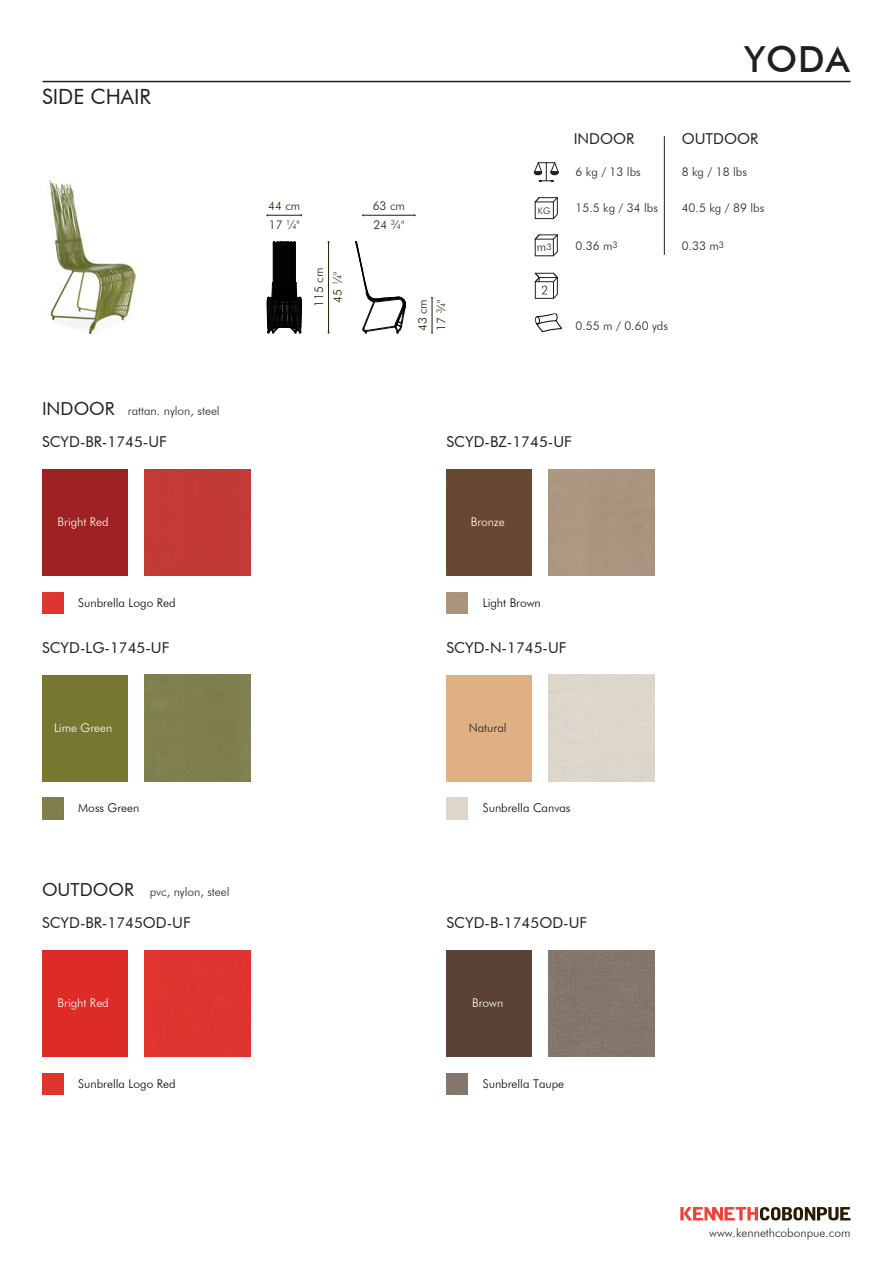
<style>
.page{position:relative;width:893px;height:1263px;background:#fff}
.page>*{position:absolute;margin:0;border:0;box-sizing:border-box;transform-origin:0 0}
.t1{font:500 36px "Futura BT";color:#231f20}
.t2{font:21px "Futura BT";color:#231f20}
.t3{font:18px "Futura BT";color:#231f20}
.t4{font:15px "Futura BT";color:#231f20}
.t5{font:300 12px "Futura BT";color:#231f20}
.t6{font:300 12px "Futura BT";color:#000}
.t7{font:300 12px/18.6px "Futura BT";color:#261c02}
.t8{font:300 12px "Futura BT";color:#fff}
.t9{font:300 12px "Futura BT";color:#1f191a}
.t10{font:300 9px "Futura BT";color:#231f20}
.s1{font-weight:400;font-size:18px}
.s2{font-size:7.2px}
.s3{font-size:9px}
</style>
<div class="page">
<svg style="left:680px;top:1207px;width:170px;height:13px"></svg>
<hr style="left:43px;top:81px;width:807px;height:1px;background:#231f20">
<img style="left:49px;top:181px;width:86px;height:153px">
<hr style="left:363px;top:215px;width:52px;height:1px;background:#261c02">
<hr style="left:432px;top:298px;width:1px;height:35px;background:#261c02">
<hr style="left:328px;top:242px;width:1px;height:91px;background:#261c02">
<hr style="left:267px;top:215px;width:35px;height:1px;background:#261c02">
<hr style="left:284px;top:242px;width:1px;height:85px;background:#000">
<hr style="left:283px;top:242px;width:1px;height:42px;background:#000">
<hr style="left:282px;top:242px;width:1px;height:42px;background:#000">
<hr style="left:281px;top:242px;width:1px;height:42px;background:#000">
<hr style="left:280px;top:242px;width:1px;height:42px;background:#000">
<hr style="left:279px;top:242px;width:1px;height:42px;background:#000">
<hr style="left:278px;top:242px;width:1px;height:42px;background:#000">
<hr style="left:277px;top:243px;width:1px;height:41px;background:#000">
<hr style="left:276px;top:242px;width:1px;height:42px;background:#000">
<hr style="left:275px;top:242px;width:1px;height:42px;background:#000">
<hr style="left:274px;top:242px;width:1px;height:42px;background:#000">
<hr style="left:273px;top:242px;width:1px;height:42px;background:#000">
<hr style="left:285px;top:242px;width:1px;height:42px;background:#000">
<hr style="left:286px;top:242px;width:1px;height:42px;background:#000">
<hr style="left:287px;top:242px;width:1px;height:42px;background:#000">
<hr style="left:288px;top:242px;width:1px;height:42px;background:#000">
<hr style="left:289px;top:242px;width:1px;height:42px;background:#000">
<hr style="left:290px;top:242px;width:1px;height:42px;background:#000">
<hr style="left:291px;top:243px;width:1px;height:41px;background:#000">
<hr style="left:292px;top:242px;width:1px;height:42px;background:#000">
<hr style="left:293px;top:242px;width:1px;height:42px;background:#000">
<hr style="left:294px;top:242px;width:1px;height:42px;background:#000">
<hr style="left:295px;top:242px;width:1px;height:42px;background:#000">
<svg style="left:273px;top:241px;width:23px;height:2px"></svg>
<svg style="left:267px;top:282px;width:35px;height:52px"></svg>
<svg style="left:355px;top:241px;width:51px;height:93px"></svg>
<svg style="left:535px;top:313px;width:27px;height:20px"></svg>
<svg style="left:534px;top:272px;width:24px;height:27px"></svg>
<svg style="left:534px;top:162px;width:25px;height:20px"></svg>
<svg style="left:534px;top:197px;width:24px;height:22px"></svg>
<svg style="left:534px;top:234px;width:24px;height:23px"></svg>
<hr style="left:664px;top:136px;width:1px;height:119px;background:#231f20">
<div style="left:446px;top:469px;width:85px;height:107px;background:#684833"></div>
<div style="left:42px;top:469px;width:85px;height:107px;background:#9e2221"></div>
<div style="left:144px;top:469px;width:106px;height:107px;background:#c33a35"></div>
<img style="left:42px;top:592px;width:21px;height:22px">
<div style="left:42px;top:675px;width:85px;height:106px;background:#767730"></div>
<img style="left:42px;top:798px;width:21px;height:21px">
<div style="left:144px;top:675px;width:106px;height:106px;background:#7f7f4e"></div>
<div style="left:446px;top:675px;width:85px;height:106px;background:#deb084"></div>
<div style="left:42px;top:950px;width:85px;height:107px;background:#dd2c27"></div>
<img style="left:42px;top:1073px;width:21px;height:21px">
<div style="left:144px;top:950px;width:106px;height:107px;background:#df342f"></div>
<div style="left:446px;top:950px;width:85px;height:107px;background:#5b4237"></div>
<div style="left:549px;top:950px;width:106px;height:107px;background:#83766d"></div>
<h2 class="t2" style="left:42px;top:84px;width:110px">SIDE CHAIR</h2>
<p class="t5" style="left:42px;top:403px;width:179px"><span class="s1">INDOOR</span> rattan. nylon, steel</p>
<p class="t4" style="left:42px;top:433px;width:126px">SCYD-BR-1745-UF</p>
<p class="t8" style="left:58px;top:515px;width:53px">Bright Red</p>
<p class="t6" style="left:78px;top:595px;width:99px">Sunbrella Logo Red</p>
<p class="t4" style="left:42px;top:638px;width:129px">SCYD-LG-1745-UF</p>
<p class="t8" style="left:54px;top:720px;width:60px">Lime Green</p>
<p class="t6" style="left:78px;top:801px;width:63px">Moss Green</p>
<h3 class="t3" style="left:42px;top:878px;width:93px">OUTDOOR</h3>
<p class="t5" style="left:150px;top:884px;width:81px">pvc, nylon, steel</p>
<p class="t4" style="left:42px;top:914px;width:150px">SCYD-BR-1745OD-UF</p>
<p class="t8" style="left:58px;top:996px;width:53px">Bright Red</p>
<p class="t6" style="left:78px;top:1076px;width:99px">Sunbrella Logo Red</p>
<p class="t7" style="left:268px;top:196px;width:34px">44 cm<br>17 <sup>1</sup>⁄<span class="s2">4</span>"</p>
<p class="t7" style="left:310px;top:307px;width:41px;text-align:center;rotate:-90deg">115 cm<br>45 <sup>1</sup>⁄<span class="s2">4</span>"</p>
<p class="t7" style="left:373px;top:196px;width:34px">63 cm<br>24 <sup>3</sup>⁄<span class="s2">4</span>"</p>
<p class="t7" style="left:413px;top:331px;width:34px;rotate:-90deg">43 cm<br>17 <sup>3</sup>⁄<span class="s2">4</span>"</p>
<p class="t10" style="left:538px;top:205px;width:14px">KG</p>
<p class="t5" style="left:537px;top:240px;width:16px">m<span class="s3">3</span></p>
<h1 class="t1" style="left:744px;top:37px;width:107px">YODA</h1>
<p class="t4" style="left:574px;top:129px;width:62px">INDOOR</p>
<p class="t4" style="left:682px;top:129px;width:78px">OUTDOOR</p>
<p class="t5" style="left:575px;top:164px;width:67px">6 kg / 13 lbs</p>
<p class="t5" style="left:575px;top:200px;width:84px">15.5 kg / 34 lbs</p>
<p class="t5" style="left:575px;top:239px;width:44px">0.36 m<sup>3</sup></p>
<p class="t5" style="left:682px;top:164px;width:67px">8 kg / 18 lbs</p>
<p class="t5" style="left:682px;top:200px;width:84px">40.5 kg / 89 lbs</p>
<p class="t5" style="left:682px;top:239px;width:44px">0.33 m<sup>3</sup></p>
<p class="t5" style="left:575px;top:318px;width:94px">0.55 m / 0.60 yds</p>
<p class="t4" style="left:446px;top:433px;width:127px">SCYD-BZ-1745-UF</p>
<p class="t8" style="left:471px;top:515px;width:35px">Bronze</p>
<p class="t6" style="left:483px;top:595px;width:60px">Light Brown</p>
<p class="t4" style="left:446px;top:638px;width:121px">SCYD-N-1745-UF</p>
<p class="t9" style="left:469px;top:720px;width:39px">Natural</p>
<p class="t6" style="left:483px;top:801px;width:89px">Sunbrella Canvas</p>
<p class="t4" style="left:446px;top:914px;width:142px">SCYD-B-1745OD-UF</p>
<p class="t8" style="left:472px;top:996px;width:33px">Brown</p>
<p class="t6" style="left:483px;top:1076px;width:83px">Sunbrella Taupe</p>
<p class="t5" style="left:709px;top:1225px;width:143px">www.kennethcobonpue.com</p>
</div>
